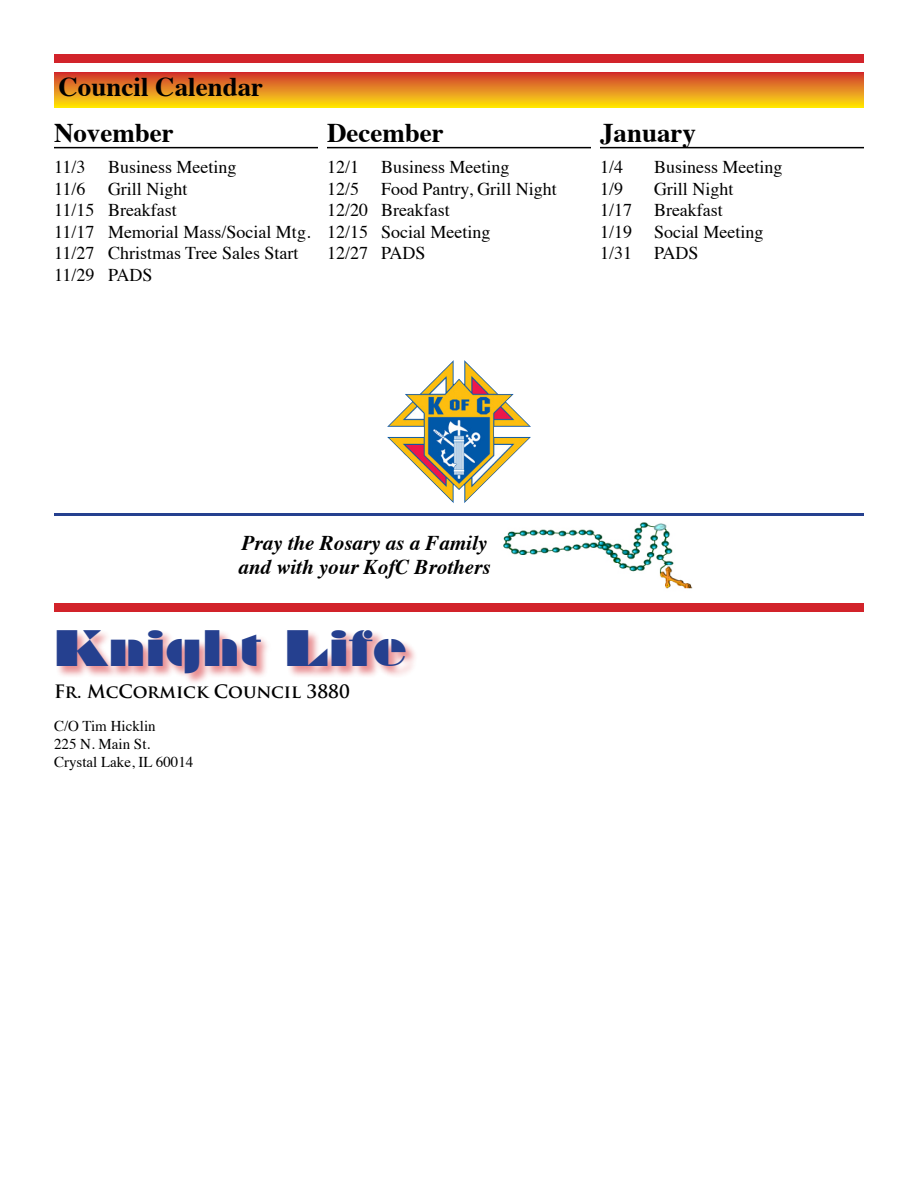
<style>
.page{position:relative;width:918px;height:1188px;background:#fff}
.page>*{position:absolute;margin:0;border:0;box-sizing:border-box;transform-origin:0 0}
.t1{font:46.8px "Braggadocio";color:#25408f}
.t2{font:700 27px/46.2px "Times";color:#000}
.t3{font:italic 700 21px/24px "Times";color:#000}
.t4{font:18px/21.6px "Times";color:#000}
.t5{font:700 18px "Trajan Pro";color:#000}
.t6{font:15px/18px "Times";color:#000}
</style>
<div class="page">
<div style="left:54px;top:72px;width:810px;height:36px;background:linear-gradient(to bottom,#cf3234,#fee50a)"></div>
<hr style="left:54px;top:147px;width:264px;height:1px;background:#000">
<hr style="left:327px;top:147px;width:264px;height:1px;background:#000">
<hr style="left:600px;top:147px;width:264px;height:1px;background:#000">
<div style="left:54px;top:603px;width:810px;height:9px;background:#d2232a"></div>
<div style="left:54px;top:54px;width:810px;height:9px;background:#d2232a"></div>
<img style="left:387px;top:360px;width:144px;height:143px">
<div style="left:56px;top:629px;width:362px;height:57px;background:#d2232a;opacity:.5"></div>
<img style="left:503px;top:522px;width:190px;height:67px">
<hr style="left:54px;top:513px;width:810px;height:3px;background:#25408f">
<h2 class="t2" style="left:54px;top:61px;width:211px">Council Calendar<br>November</h2>
<p class="t4" style="left:54px;top:155px;width:33px">11/3</p>
<p class="t4" style="left:108px;top:155px;width:130px">Business Meeting</p>
<p class="t4" style="left:54px;top:176px;width:33px">11/6</p>
<p class="t4" style="left:54px;top:176px;width:258px;text-indent:54px">Grill Night<br>11/15 Breakfast<br>11/17 Memorial Mass/Social Mtg.<br>11/27 Christmas Tree Sales Start<br>11/29 PADS</p>
<h2 class="t2" style="left:327px;top:107px;width:118px">December</h2>
<p class="t4" style="left:327px;top:155px;width:231px">12/1 Business Meeting<br>12/5 Food Pantry, Grill Night<br>12/20 Breakfast<br>12/15 Social Meeting<br>12/27 PADS</p>
<h2 class="t2" style="left:600px;top:107px;width:98px">January</h2>
<p class="t4" style="left:600px;top:155px;width:25px">1/4</p>
<p class="t4" style="left:654px;top:155px;width:130px">Business Meeting</p>
<p class="t4" style="left:600px;top:176px;width:25px">1/9</p>
<p class="t4" style="left:600px;top:176px;width:165px;text-indent:54px">Grill Night<br>1/17 Breakfast<br>1/19 Social Meeting<br>1/31 PADS</p>
<p class="t3" style="left:238px;top:529px;width:254px">Pray the Rosary as a Family and with your KofC Brothers</p>
<h1 class="t1" style="left:54px;top:620px;width:354px">Knight Life</h1>
<p class="t5" style="left:54px;top:680px;width:297px">Fr. McCormick Council 3880</p>
<p class="t6" style="left:54px;top:716px;width:141px">C/O Tim Hicklin<br>225 N. Main St.<br>Crystal Lake, IL 60014</p>
</div>
